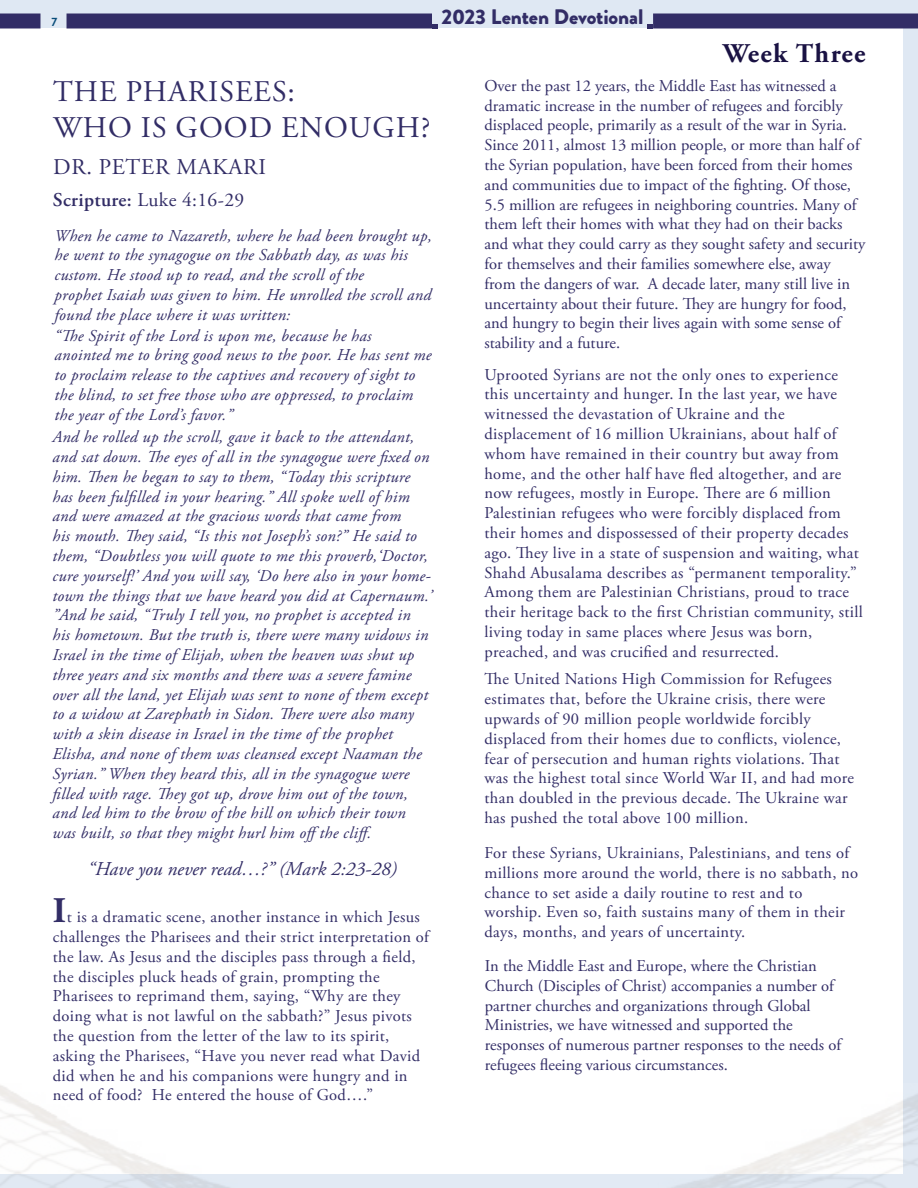
<style>
.page{position:relative;width:918px;height:1188px;background:#dfe8f3}
.page>*{position:absolute;margin:0;border:0;box-sizing:border-box;transform-origin:0 0}
.Angie_Sans_Std_20_LE{font:30px "Adobe Garamond Pro";letter-spacing:.035em;color:#322d66}
.peach_title{font:700 27px "Adobe Garamond Pro";letter-spacing:.05em;color:#1a1243}
.Angie_Sans_Std_16pt{font:22.5px "Adobe Garamond Pro";letter-spacing:.035em;color:#322d66}
.t1{font:900 21px "Brandon Grotesque";letter-spacing:-.005em;color:#322d66}
.Angie_Sans_Std_Lft_1{font:italic 19.5px "Adobe Garamond Pro";color:#322d66}
.Angie_Sans_Std_13pt{font:19.5px "Adobe Garamond Pro";letter-spacing:.02em;color:#322d66}
.Angie_Sans_Std_Lft_1-2{font:16.5px/19.8px "Adobe Garamond Pro";letter-spacing:.02em;color:#322d66}
.Angie_Sans_Std_Lft_1-3{font:italic 16.5px/19.8px "Adobe Garamond Pro";letter-spacing:.02em;color:#322d66}
.Angie_Sans_Std_Lft_1-4{font:16.5px/19.8px "Adobe Garamond Pro";color:#322d66}
.t2{font:700 12px "Brandon Grotesque";color:#0b5581}
.s1{font-weight:600}
.s2{font-weight:700;font-size:36px}
</style>
<div class="page">
<div style="left:0;top:28px;width:903px;height:1146px;background:#fff"></div>
<div style="left:0;top:14px;width:40px;height:14px;background:#322d66"></div>
<div style="left:653px;top:14px;width:265px;height:14px;background:#322d66"></div>
<div style="left:67px;top:14px;width:365px;height:14px;background:#322d66"></div>
<svg style="left:432px;top:24px;width:6px;height:4px"></svg>
<svg style="left:647px;top:24px;width:6px;height:4px"></svg>
<p class="t2" style="left:52px;top:14px;width:7px">7</p>
<p class="t1" style="left:442px;top:2px;width:203px">2023 Lenten Devotional</p>
<p class="peach_title" style="left:723px;top:38px;width:144px">Week Three</p>
<p class="Angie_Sans_Std_20_LE" style="left:53px;top:73px;width:243px">THE PHARISEES:</p>
<p class="Angie_Sans_Std_20_LE" style="left:53px;top:109px;width:379px">WHO IS GOOD ENOUGH?</p>
<p class="Angie_Sans_Std_16pt" style="left:53px;top:154px;width:215px">DR. PETER MAKARI</p>
<p class="Angie_Sans_Std_13pt" style="left:53px;top:188px;width:193px"><span class="s1">Scripture:</span> Luke 4:16-29</p>
<p class="Angie_Sans_Std_Lft_1-3" style="left:55px;top:226px;width:379px">When he came to Nazareth, where he had been brought up, he went to the synagogue on the Sabbath day, as was his custom. He stood up to read, and the scroll of the</p>
<p class="Angie_Sans_Std_Lft_1-3" style="left:55px;top:285px;width:378px">prophet Isaiah was given to him. He unrolled the scroll and found the place where it was written:</p>
<p class="Angie_Sans_Std_Lft_1-3" style="left:55px;top:326px;width:318px">“The Spirit of the Lord is upon me, because he has</p>
<p class="Angie_Sans_Std_Lft_1-3" style="left:55px;top:346px;width:379px">anointed me to bring good news to the poor. He has sent me to proclaim release to the captives and recovery of sight to the blind, to set free those who are oppressed, to proclaim the year of the Lord’s favor.”</p>
<p class="Angie_Sans_Std_Lft_1-3" style="left:52px;top:428px;width:381px">And he rolled up the scroll, gave it back to the attendant, and sat down. The eyes of all in the synagogue were fixed on him. Then he began to say to them, “Today this scripture has been fulfilled in your hearing.” All spoke well of him and were amazed at the gracious words that came from<br>his mouth. They said, “Is this not Joseph’s son?” He said to them, “Doubtless you will quote to me this proverb,‘Doctor, cure yourself!’ And you will say, ‘Do here also in your home&shy;town the things that we have heard you did at Capernaum.’ ”And he said, “Truly I tell you, no prophet is accepted in his hometown. But the truth is, there were many widows in Israel in the time of Elijah, when the heaven was shut up three years and six months and there was a severe famine over all the land, yet Elijah was sent to none of them except to a widow at Zarephath in Sidon. There were also many with a skin disease in Israel in the time of the prophet Elisha, and none of them was cleansed except Naaman the Syrian.” When they heard this, all in the synagogue were filled with rage. They got up, drove him out of the town, and led him to the brow of the hill on which their town was built, so that they might hurl him offthe cliff.</p>
<p class="Angie_Sans_Std_Lft_1" style="left:88px;top:857px;width:311px">“Have you never read…?” (Mark 2:23-28)</p>
<p class="Angie_Sans_Std_Lft_1-2" style="left:53px;top:908px;width:378px"><span class="s2">I</span>t is a dramatic scene, another instance in which Jesus challenges the Pharisees and their strict interpretation of the law. As Jesus and the disciples pass through a field, the disciples pluck heads of grain, prompting the</p>
<p class="Angie_Sans_Std_Lft_1-2" style="left:53px;top:987px;width:369px">Pharisees to reprimand them, saying, “Why are they doing what is not lawful on the sabbath?” Jesus pivots the question from the letter of the law to its spirit, asking the Pharisees, “Have you never read what David did when he and his companions were hungry and in need of food? He entered the house of God….”</p>
<p class="Angie_Sans_Std_Lft_1-4" style="left:484px;top:76px;width:382px">Over the past 12 years, the Middle East has witnessed a dramatic increase in the number of refugees and forcibly displaced people, primarily as a result of the war in Syria.<br>Since 2011, almost 13 million people, or more than half of the Syrian population, have been forced from their homes and communities due to impact of the fighting. Of those, 5.5 million are refugees in neighboring countries. Many of them left their homes with what they had on their backs and what they could carry as they sought safety and security for themselves and their families somewhere else, away from the dangers of war. A decade later, many still live in uncertainty about their future. They are hungry for food, and hungry to begin their lives again with some sense of stability and a future.</p>
<p class="Angie_Sans_Std_Lft_1-2" style="left:484px;top:365px;width:355px">Uprooted Syrians are not the only ones to experience this uncertainty and hunger. In the last year, we have</p>
<p class="Angie_Sans_Std_Lft_1-2" style="left:484px;top:405px;width:302px">witnessed the devastation of Ukraine and the</p>
<p class="Angie_Sans_Std_Lft_1-2" style="left:484px;top:424px;width:380px">displacement of 16 million Ukrainians, about half of whom have remained in their country but away from home, and the other half have fled altogether, and are now refugees, mostly in Europe. There are 6 million Palestinian refugees who were forcibly displaced from their homes and dispossessed of their property decades ago. They live in a state of suspension and waiting, what Shahd Abusalama describes as “permanent temporality.” Among them are Palestinian Christians, proud to trace their heritage back to the first Christian community, still living today in same places where Jesus was born,</p>
<p class="Angie_Sans_Std_Lft_1-2" style="left:484px;top:642px;width:296px">preached, and was crucified and resurrected.</p>
<p class="Angie_Sans_Std_Lft_1-2" style="left:484px;top:670px;width:349px">The United Nations High Commission for Refugees</p>
<p class="Angie_Sans_Std_Lft_1-2" style="left:484px;top:690px;width:342px">estimates that, before the Ukraine crisis, there were upwards of 90 million people worldwide forcibly</p>
<p class="Angie_Sans_Std_Lft_1-2" style="left:484px;top:729px;width:371px">displaced from their homes due to conflicts, violence, fear of persecution and human rights violations. That was the highest total since World War II, and had more than doubled in the previous decade. The Ukraine war has pushed the total above 100 million.</p>
<p class="Angie_Sans_Std_Lft_1-2" style="left:484px;top:843px;width:375px">For these Syrians, Ukrainians, Palestinians, and tens of millions more around the world, there is no sabbath, no chance to set aside a daily routine to rest and to</p>
<p class="Angie_Sans_Std_Lft_1-2" style="left:484px;top:903px;width:362px">worship. Even so, faith sustains many of them in their days, months, and years of uncertainty.</p>
<p class="Angie_Sans_Std_Lft_1-4" style="left:485px;top:957px;width:351px">In the Middle East and Europe, where the Christian<br>Church (Disciples of Christ) accompanies a number of partner churches and organizations through Global</p>
<p class="Angie_Sans_Std_Lft_1-4" style="left:485px;top:1016px;width:309px">Ministries, we have witnessed and supported the</p>
<p class="Angie_Sans_Std_Lft_1-4" style="left:485px;top:1036px;width:358px">responses of numerous partner responses to the needs of refugees fleeing various circumstances.</p>
</div>
